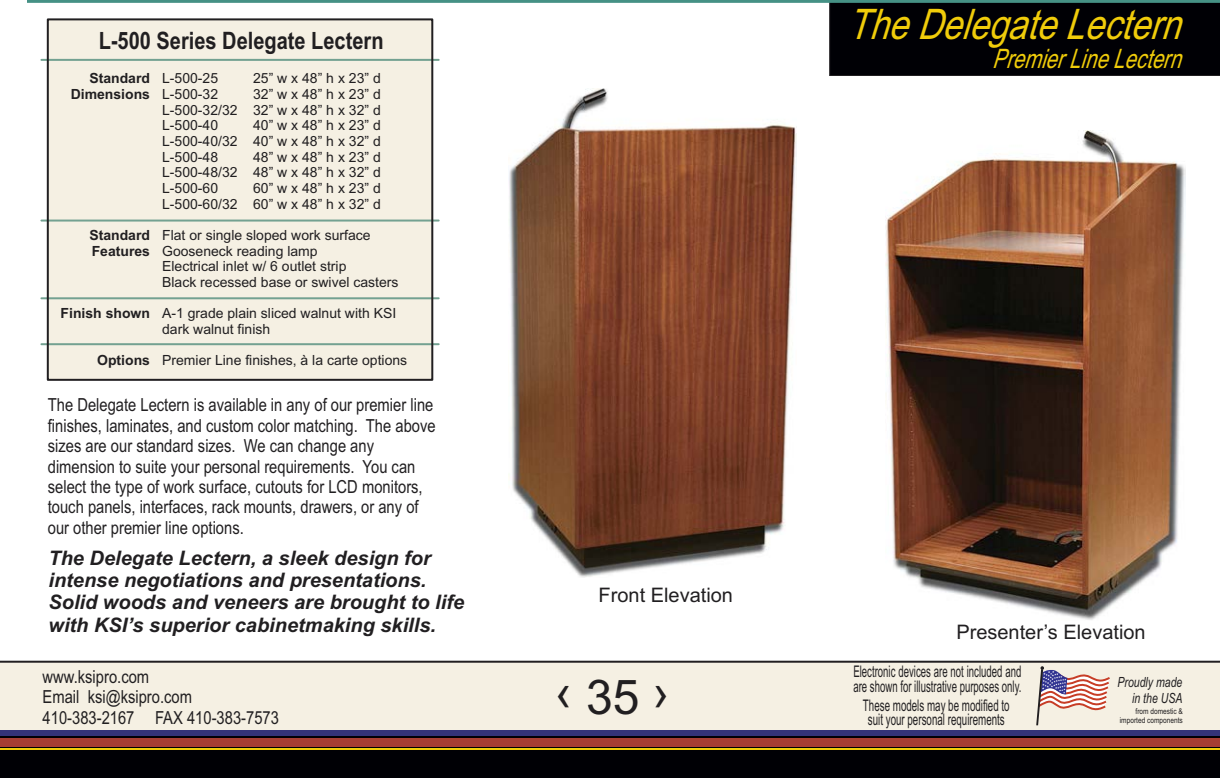
<style>
.page{position:relative;width:1220px;height:778px;background:#fff}
.page>*{position:absolute;margin:0;border:0;box-sizing:border-box;transform-origin:0 0}
.t1{font:48px "Arial";color:#211f21}
.t2{font:italic 42px "Arial";color:#f0cc0a;scale:.82 1}
.t3{font:italic 26.8px "Arial";color:#f0cc0a;scale:.76 1}
.t4{font:700 24px "Arial";color:#211f21;scale:.83 1}
.t5{font:italic 700 20px/22.4px "Arial";color:#211f21}
.t6{font:20px "Arial";color:#211f21}
.t7{font:18px/20.4px "Arial Narrow";color:#211f21}
.t8{font:16px/14.4px "Arial Narrow";color:#211f21;scale:.73 1}
.t9{font:16px/14.4px "Arial Narrow";color:#211f21;text-align:center;scale:.75 1}
.t10{font:14px/15.6px "Arial";color:#211f21;text-align:justify}
.t11{font:700 14px "Arial";color:#211f21}
.t12{font:italic 14px/15.6px "Arial";color:#211f21;text-align:right;scale:.75 1}
.t13{font:8px "Arial Narrow";color:#211f21}
.s1{font-weight:400}
.s2{font-weight:700}
</style>
<div class="page">
<img style="left:885px;top:131px;width:301px;height:489px">
<img style="left:509px;top:89px;width:288px;height:488px">
<div style="left:829px;top:3px;width:391px;height:73px;background:#000005"></div>
<div style="left:0;top:661px;width:1220px;height:102px;background:#f5f0e3"></div>
<div style="left:0;top:733px;width:1220px;height:45px;background:#000005"></div>
<hr style="left:0;top:748px;width:1220px;height:1px;background:#f0cc0a">
<div style="left:0;top:738px;width:1220px;height:8px;background:#a63d33"></div>
<div style="left:0;top:730px;width:1220px;height:6px;background:#333378"></div>
<hr style="left:0;top:660px;width:1220px;height:2px;background:#211f21">
<hr style="left:27px;top:0;width:1193px;height:3px;background:#459185">
<div style="left:48px;top:19px;width:384px;height:361px;background:#f5f0e3"></div>
<hr style="left:41px;top:59px;width:398px;height:2px;background:#73a191">
<hr style="left:41px;top:219px;width:398px;height:2px;background:#73a191">
<hr style="left:41px;top:297px;width:398px;height:2px;background:#73a191">
<hr style="left:41px;top:343px;width:398px;height:2px;background:#73a191">
<div style="left:47px;top:18px;width:386px;height:363px;border:2px solid #211f21"></div>
<svg style="left:1036px;top:666px;width:74px;height:59px"></svg>
<p class="t4" style="left:99px;top:31px;width:345px">L-500 Series Delegate Lectern</p>
<p class="t11" style="left:89px;top:73px;width:130px">Standard <span class="s1">L-500-25</span></p>
<p class="t10" style="left:253px;top:72px;width:129px">25” w x 48” h x 23” d</p>
<p class="t11" style="left:71px;top:89px;width:149px">Dimensions <span class="s1">L-500-32</span></p>
<p class="t10" style="left:162px;top:88px;width:220px;text-indent:91px">32” w x 48” h x 23” d L-500-32/32 32” w x 48” h x 32” d L-500-40</p>
<p class="t10" style="left:162px;top:119px;width:220px;text-indent:91px">40” w x 48” h x 23” d L-500-40/32 40” w x 48” h x 32” d L-500-48</p>
<p class="t10" style="left:162px;top:150px;width:220px;text-indent:91px">48” w x 48” h x 23” d L-500-48/32 48” w x 48” h x 32” d L-500-60</p>
<p class="t10" style="left:162px;top:181px;width:220px;text-align:right">60” w x 48” h x 23” d<br>L-500-60/32 60” w x 48” h x 32” d</p>
<p class="t10" style="left:89px;top:228px;width:283px"><span class="s2">Standard</span> Flat or single sloped work surface</p>
<p class="t10" style="left:92px;top:244px;width:228px"><span class="s2">Features</span> Gooseneck reading lamp</p>
<p class="t10" style="left:162px;top:260px;width:186px">Electrical inlet w/ 6 outlet strip</p>
<p class="t10" style="left:162px;top:275px;width:238px">Black recessed base or swivel casters</p>
<p class="t10" style="left:162px;top:307px;width:236px;text-indent:-102px"><span class="s2">Finish shown</span> A-1 grade plain sliced walnut with KSI dark walnut finish</p>
<p class="t10" style="left:97px;top:354px;width:312px"><span class="s2">Options</span> Premier Line finishes, à la carte options</p>
<p class="t7" style="left:48px;top:396px;width:389px">The Delegate Lectern is available in any of our premier line finishes, laminates, and custom color matching. The above sizes are our standard sizes. We can change any dimension to suite your personal requirements. You can select the type of work surface, cutouts for LCD monitors, touch panels, interfaces, rack mounts, drawers, or any of our other premier line options.</p>
<p class="t5" style="left:49px;top:548px;width:417px">The Delegate Lectern, a sleek design for intense negotiations and presentations.<br>Solid woods and veneers are brought to life with KSI’s superior cabinetmaking skills.</p>
<p class="t7" style="left:43px;top:668px;width:238px">www.ksipro.com<br>Email ksi@ksipro.com<br>410-383-2167 FAX 410-383-7573</p>
<p class="t6" style="left:599px;top:588px;width:136px">Front Elevation</p>
<p class="t1" style="left:586px;top:678px;width:55px">35</p>
<p class="t1" style="left:556px;top:673px;width:17px">‹</p>
<p class="t1" style="left:654px;top:674px;width:17px">›</p>
<p class="t2" style="left:848px;top:9px;width:421px">TheDelegateLectern</p>
<p class="t3" style="left:992px;top:48px;width:260px">PremierLineLectern</p>
<p class="t6" style="left:956px;top:624px;width:191px">Presenter’s Elevation</p>
<p class="t8" style="left:853px;top:665px;width:232px">Electronic devices are not included and are shown for illustrative purposes only.</p>
<p class="t9" style="left:863px;top:699px;width:197px">These models may be modified to suit your personal requirements</p>
<p class="t12" style="left:1118px;top:675px;width:88px">Proudly made in the USA</p>
<p class="t13" style="left:1135px;top:708px;width:49px">from domestic &amp;</p>
<p class="t13" style="left:1120px;top:717px;width:65px">imported components</p>
</div>
